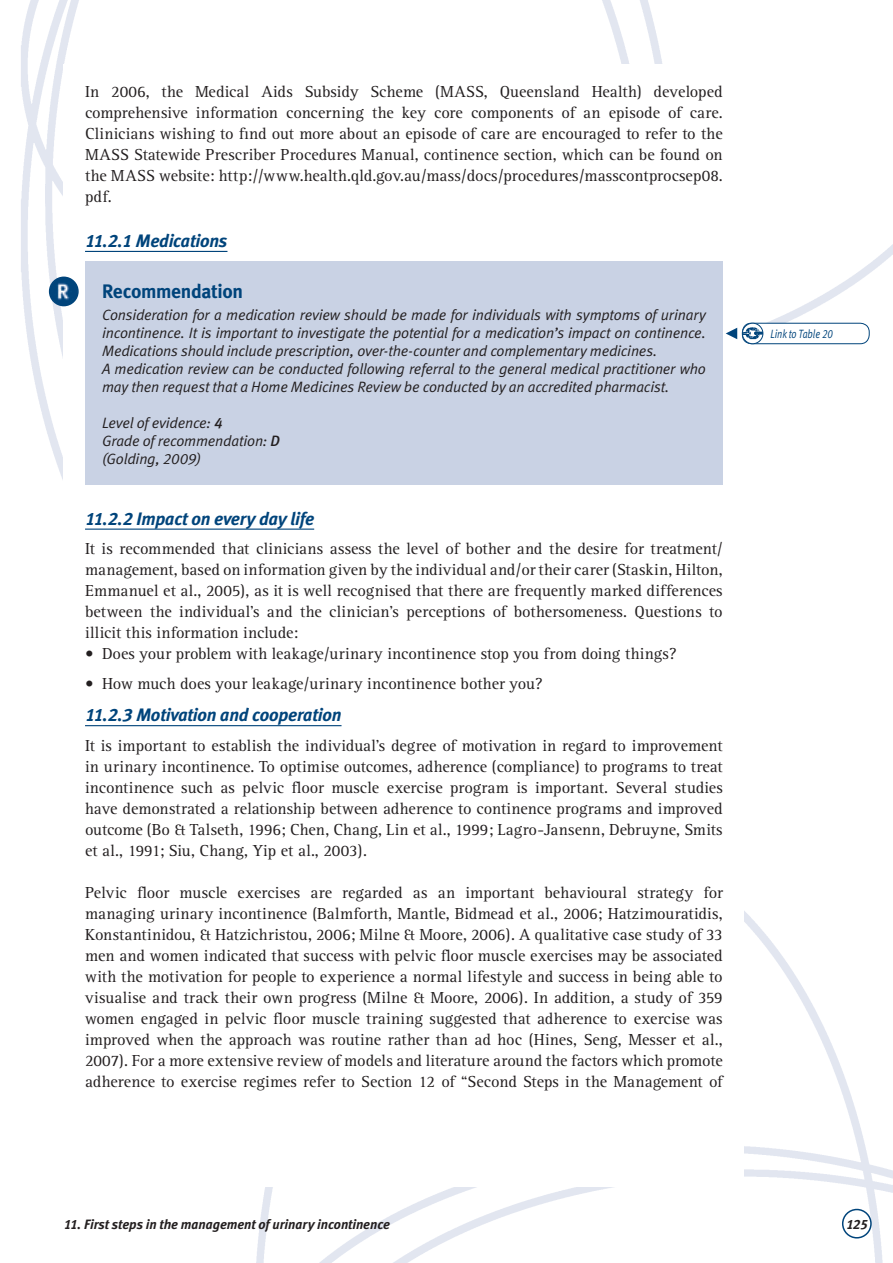
<style>
.page{position:relative;width:893px;height:1263px;background:#fff}
.page>*{position:absolute;margin:0;border:0;box-sizing:border-box;transform-origin:0 0}
.Recommendation_headi{font:19.5px "Meta Bold LF";letter-spacing:-.02em;color:#00447b}
.SD_C_Heading{font:italic 18px "Meta Bold LF";letter-spacing:-.015em;color:#00447b}
.text{font:16.5px/21px "Rotis Serif";color:#231f20;text-align:justify}
.TEXT_Before{font:16.5px/21px "Rotis Serif";letter-spacing:.005em;color:#231f20;text-align:justify}
.HANGING{font:16.5px "Rotis Serif";letter-spacing:-.005em;color:#231f20}
.Recommendation{font:italic 15px/18px "Meta Normal LF";letter-spacing:-.01em;color:#231f20;text-align:justify}
.t1{font:italic 13.5px "Meta Bold LF";letter-spacing:-.005em;color:#231f20}
.t2{font:italic 12px "Meta Normal LF";letter-spacing:-.005em;color:#00447b;scale:.8 1}
.s1{font-family:"Meta Medium LF"}
</style>
<div class="page">
<img style="left:21px;top:0;width:872px;height:1263px">
<div style="left:64px;top:64px;width:680px;height:1122px;background:#fff"></div>
<div style="left:843px;top:1209px;width:28px;height:29px;background:#fff;border-radius:50%"></div>
<div style="left:842px;top:1209px;width:30px;height:29px;border:2px solid #00447b;border-radius:50%"></div>
<hr style="left:85px;top:251px;width:142px;height:1px;background:#00447b">
<hr style="left:85px;top:529px;width:229px;height:1px;background:#00447b">
<hr style="left:85px;top:725px;width:257px;height:1px;background:#00447b">
<div style="left:85px;top:261px;width:638px;height:224px;background:#c9d2e4"></div>
<img style="left:50px;top:277px;width:26px;height:28px">
<div style="left:49px;top:277px;width:30px;height:29px;border:2px solid #00447b;border-radius:50%"></div>
<div style="left:742px;top:323px;width:127px;height:21px;background:#fff;border-radius:9px"></div>
<div style="left:742px;top:323px;width:128px;height:21px;border:1px solid #00447b;border-radius:9px"></div>
<img style="left:742px;top:324px;width:21px;height:19px">
<div style="left:742px;top:323px;width:21px;height:21px;border:1px solid #00447b;border-radius:50%"></div>
<svg style="left:726px;top:328px;width:11px;height:11px"></svg>
<p class="text" style="left:85px;top:81px;width:639px">In 2006, the Medical Aids Subsidy Scheme (MASS, Queensland Health) developed comprehensive information concerning the key core components of an episode of care.<br>Clinicians wishing to find out more about an episode of care are encouraged to refer to the MASS Statewide Prescriber Procedures Manual, continence section, which can be found on the MASS website: http://www.health.qld.gov.au/mass/docs/procedures/masscontprocsep08. pdf.</p>
<p class="SD_C_Heading" style="left:85px;top:230px;width:144px">11.2.1 Medications</p>
<p class="Recommendation_headi" style="left:102px;top:279px;width:143px">Recommendation</p>
<p class="Recommendation" style="left:102px;top:306px;width:605px">Consideration for a medication review should be made for individuals with symptoms of urinary incontinence. It is important to investigate the potential for a medication’s impact on continence.<br>Medications should include prescription, over-the-counter and complementary medicines.</p>
<p class="Recommendation" style="left:102px;top:360px;width:605px">A medication review can be conducted following referral to the general medical practitioner who may then request that a Home Medicines Review be conducted by an accredited pharmacist.</p>
<p class="Recommendation" style="left:102px;top:414px;width:122px">Level of evidence: <span class="s1">4</span></p>
<p class="Recommendation" style="left:102px;top:432px;width:179px">Grade of recommendation: <span class="s1">D</span></p>
<p class="Recommendation" style="left:102px;top:450px;width:100px">(Golding, 2009)</p>
<p class="SD_C_Heading" style="left:85px;top:508px;width:231px">11.2.2 Impact on every day life</p>
<p class="TEXT_Before" style="left:85px;top:539px;width:639px">It is recommended that clinicians assess the level of bother and the desire for treatment/ management, based on information given by the individual and/or their carer (Staskin, Hilton, Emmanuel et al., 2005), as it is well recognised that there are frequently marked differences between the individual’s and the clinician’s perceptions of bothersomeness. Questions to illicit this information include:</p>
<p class="HANGING" style="left:85px;top:644px;width:593px">• Does your problem with leakage/urinary incontinence stop you from doing things?</p>
<p class="HANGING" style="left:85px;top:674px;width:459px">• How much does your leakage/urinary incontinence bother you?</p>
<p class="SD_C_Heading" style="left:85px;top:704px;width:258px">11.2.3 Motivation and cooperation</p>
<p class="text" style="left:85px;top:735px;width:639px">It is important to establish the individual’s degree of motivation in regard to improvement in urinary incontinence. To optimise outcomes, adherence (compliance) to programs to treat incontinence such as pelvic floor muscle exercise program is important. Several studies have demonstrated a relationship between adherence to continence programs and improved outcome (Bo &amp; Talseth, 1996; Chen, Chang, Lin et al., 1999; Lagro-Jansenn, Debruyne, Smits et al., 1991; Siu, Chang, Yip et al., 2003).</p>
<p class="text" style="left:85px;top:882px;width:639px">Pelvic floor muscle exercises are regarded as an important behavioural strategy for managing urinary incontinence (Balmforth, Mantle, Bidmead et al., 2006; Hatzimouratidis, Konstantinidou, &amp; Hatzichristou, 2006; Milne &amp; Moore, 2006). A qualitative case study of 33 men and women indicated that success with pelvic floor muscle exercises may be associated with the motivation for people to experience a normal lifestyle and success in being able to visualise and track their own progress (Milne &amp; Moore, 2006). In addition, a study of 359 women engaged in pelvic floor muscle training suggested that adherence to exercise was improved when the approach was routine rather than ad hoc (Hines, Seng, Messer et al., 2007). For a more extensive review of models and literature around the factors which promote adherence to exercise regimes refer to Section 12 of “Second Steps in the Management of</p>
<p class="t2" style="left:770px;top:327px;width:80px">Link to Table 20</p>
<p class="t1" style="left:64px;top:1216px;width:328px">11. First steps in the management of urinary incontinence</p>
<p class="t1" style="left:846px;top:1216px;width:23px">125</p>
</div>
